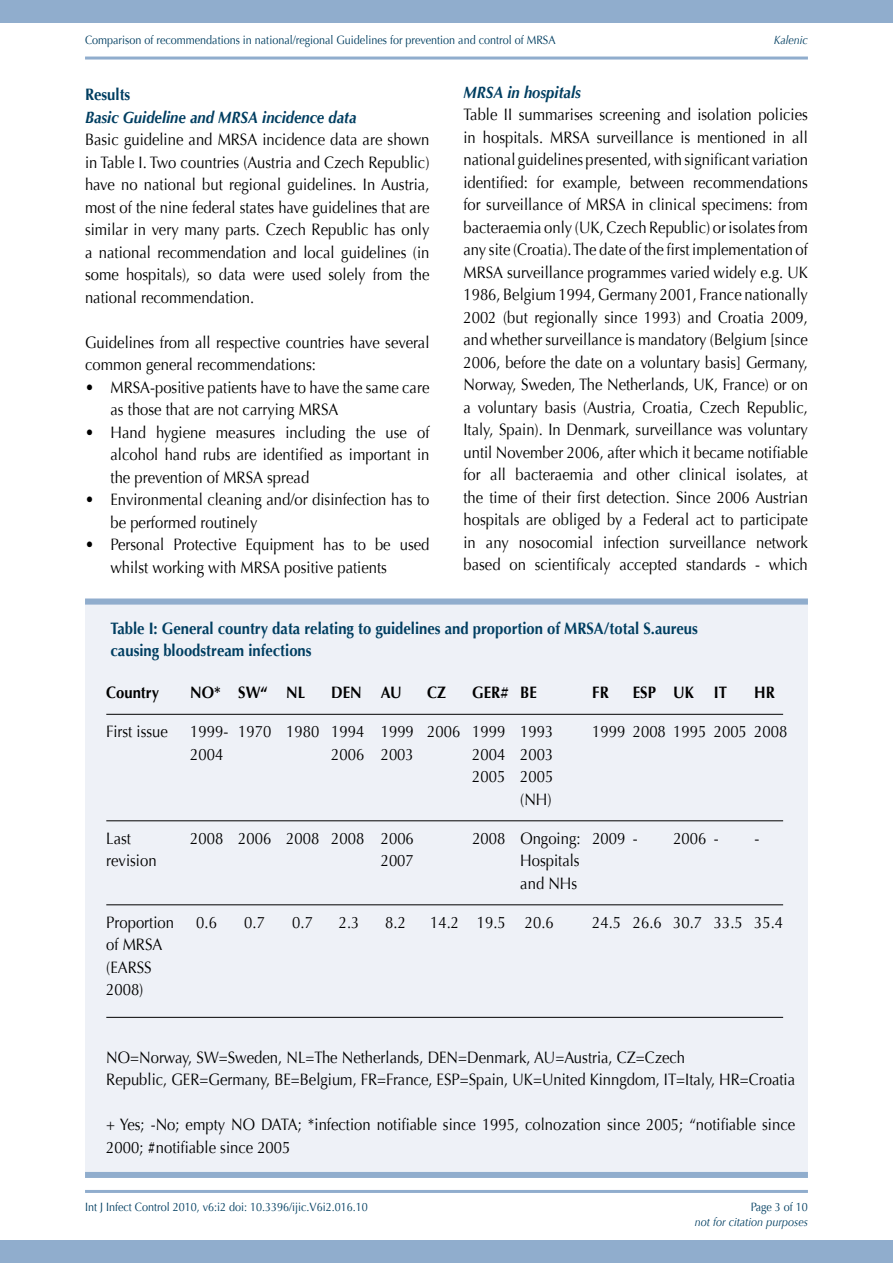
<style>
.page{position:relative;width:893px;height:1263px;background:#fff}
.page>*{position:absolute;margin:0;border:0;box-sizing:border-box;transform-origin:0 0}
.t1{font:16.5px/22.5px "Optima";color:#000;scale:.9 1}
.t2{font:700 16.5px/22.5px "Optima";color:#003e61;scale:.9 1}
.t3{font:italic 700 16.5px "Optima";color:#003e61;scale:.9 1}
.t4{font:700 16.5px "Optima";color:#000;scale:.9 1}
.t5{font:12px "Optima";color:#003e61;scale:.9 1}
.t6{font:italic 12px "Optima";color:#003e61;scale:.9 1}
</style>
<div class="page">
<div style="left:0;top:0;width:893px;height:23px;background:#90adcd"></div>
<div style="left:0;top:1240px;width:893px;height:23px;background:#90adcd"></div>
<hr style="left:85px;top:1190px;width:723px;height:3px;background:#90adcd">
<hr style="left:85px;top:57px;width:723px;height:3px;background:#90adcd">
<div style="left:85px;top:599px;width:723px;height:579px;background:#eef1f7"></div>
<div style="left:85px;top:599px;width:723px;height:6px;background:#90adcd"></div>
<div style="left:85px;top:1172px;width:723px;height:6px;background:#90adcd"></div>
<hr style="left:106px;top:714px;width:677px;height:1px;background:#000">
<hr style="left:106px;top:820px;width:677px;height:1px;background:#000">
<hr style="left:106px;top:904px;width:677px;height:1px;background:#000">
<hr style="left:106px;top:1017px;width:677px;height:1px;background:#000">
<p class="t5" style="left:85px;top:33px;width:524px">Comparison of recommendations in national/regional Guidelines for prevention and control of MRSA</p>
<p class="t6" style="left:774px;top:33px;width:39px">Kalenic</p>
<p class="t2" style="left:85px;top:84px;width:52px">Results</p>
<p class="t3" style="left:85px;top:107px;width:303px">Basic Guideline and MRSA incidence data</p>
<p class="t1" style="left:85px;top:129px;width:384px;text-align:justify">Basic guideline and MRSA incidence data are shown in Table I. Two countries (Austria and Czech Republic) have no national but regional guidelines. In Austria, most of the nine federal states have guidelines that are similar in very many parts. Czech Republic has only a national recommendation and local guidelines (in some hospitals), so data were used solely from the national recommendation.</p>
<p class="t1" style="left:85px;top:331px;width:384px">Guidelines from all respective countries have several common general recommendations:</p>
<p class="t1" style="left:111px;top:376px;width:356px;text-indent:-25px">• MRSA-positive patients have to have the same care as those that are not carrying MRSA</p>
<p class="t1" style="left:111px;top:421px;width:356px;text-align:justify;text-indent:-25px">• Hand hygiene measures including the use of alcohol hand rubs are identified as important in the prevention of MRSA spread</p>
<p class="t1" style="left:111px;top:489px;width:356px;text-indent:-25px">• Environmental cleaning and/or disinfection has to be performed routinely</p>
<p class="t1" style="left:111px;top:534px;width:356px;text-indent:-25px">• Personal Protective Equipment has to be used whilst working with MRSA positive patients</p>
<p class="t3" style="left:463px;top:82px;width:132px">MRSA in hospitals</p>
<p class="t1" style="left:463px;top:103px;width:384px;text-align:justify">Table II summarises screening and isolation policies in hospitals. MRSA surveillance is mentioned in all national guidelines presented, with significant variation identified: for example, between recommendations for surveillance of MRSA in clinical specimens: from bacteraemia only (UK, Czech Republic) or isolates from any site (Croatia). The date of the first implementation of MRSA surveillance programmes varied widely e.g. UK 1986, Belgium 1994, Germany 2001, France nationally 2002 (but regionally since 1993) and Croatia 2009, and whether surveillance is mandatory (Belgium [since 2006, before the date on a voluntary basis] Germany, Norway, Sweden, The Netherlands, UK, France) or on a voluntary basis (Austria, Croatia, Czech Republic, Italy, Spain). In Denmark, surveillance was voluntary until November 2006, after which it became notifiable for all bacteraemia and other clinical isolates, at the time of their first detection. Since 2006 Austrian hospitals are obliged by a Federal act to participate in any nosocomial infection surveillance network based on scientificaly accepted standards - which</p>
<p class="t2" style="left:111px;top:617px;width:654px">Table I: General country data relating to guidelines and proportion of MRSA/total S.aureus causing bloodstream infections</p>
<p class="t4" style="left:106px;top:683px;width:60px">Country</p>
<p class="t4" style="left:190px;top:683px;width:129px">NO* SW“ NL</p>
<p class="t4" style="left:331px;top:683px;width:80px">DEN AU</p>
<p class="t4" style="left:427px;top:683px;width:23px">CZ</p>
<p class="t4" style="left:472px;top:683px;width:73px">GER# BE</p>
<p class="t4" style="left:592px;top:683px;width:20px">FR</p>
<p class="t4" style="left:633px;top:683px;width:106px">ESP UK IT</p>
<p class="t4" style="left:754px;top:683px;width:24px">HR</p>
<p class="t1" style="left:106px;top:720px;width:70px">First issue</p>
<p class="t1" style="left:190px;top:720px;width:405px">1999- 1970 1980 1994 1999 2006 1999 1993</p>
<p class="t1" style="left:592px;top:720px;width:218px">1999 2008 1995 2005 2008</p>
<p class="t1" style="left:190px;top:743px;width:38px">2004</p>
<p class="t1" style="left:331px;top:743px;width:93px">2006 2003</p>
<p class="t1" style="left:472px;top:743px;width:92px;text-align:right">2004 2003<br>2005 2005 (NH)</p>
<p class="t1" style="left:106px;top:827px;width:29px">Last</p>
<p class="t1" style="left:190px;top:827px;width:250px">2008 2006 2008 2008 2006</p>
<p class="t1" style="left:472px;top:827px;width:185px">2008 Ongoing: 2009 -</p>
<p class="t1" style="left:673px;top:827px;width:52px">2006 -</p>
<p class="t1" style="left:754px;top:827px;width:7px">-</p>
<p class="t1" style="left:106px;top:849px;width:57px">revision</p>
<p class="t1" style="left:381px;top:849px;width:38px">2007</p>
<p class="t1" style="left:520px;top:849px;width:68px">Hospitals and NHs</p>
<p class="t1" style="left:106px;top:911px;width:77px">Proportion</p>
<p class="t1" style="left:196px;top:911px;width:24px">0.6</p>
<p class="t1" style="left:244px;top:911px;width:24px">0.7</p>
<p class="t1" style="left:292px;top:911px;width:24px">0.7</p>
<p class="t1" style="left:339px;top:911px;width:24px">2.3</p>
<p class="t1" style="left:385px;top:911px;width:24px">8.2</p>
<p class="t1" style="left:430px;top:911px;width:139px">14.2 19.5 20.6</p>
<p class="t1" style="left:592px;top:911px;width:214px">24.5 26.6 30.7 33.5 35.4</p>
<p class="t1" style="left:106px;top:933px;width:64px">of MRSA (EARSS<br>2008)</p>
<p class="t1" style="left:106px;top:1046px;width:767px">NO=Norway, SW=Sweden, NL=The Netherlands, DEN=Denmark, AU=Austria, CZ=Czech<br>Republic, GER=Germany, BE=Belgium, FR=France, ESP=Spain, UK=United Kinngdom, IT=Italy, HR=Croatia</p>
<p class="t1" style="left:106px;top:1113px;width:767px">+ Yes; -No; empty NO DATA; *infection notifiable since 1995, colnozation since 2005; “notifiable since<br>2000; #notifiable since 2005</p>
<p class="t5" style="left:85px;top:1200px;width:316px">Int J Infect Control 2010, v6:i2 doi: 10.3396/ijic.V6i2.016.10</p>
<p class="t5" style="left:751px;top:1200px;width:65px">Page 3 of 10</p>
<p class="t6" style="left:695px;top:1215px;width:127px">not for citation purposes</p>
</div>
